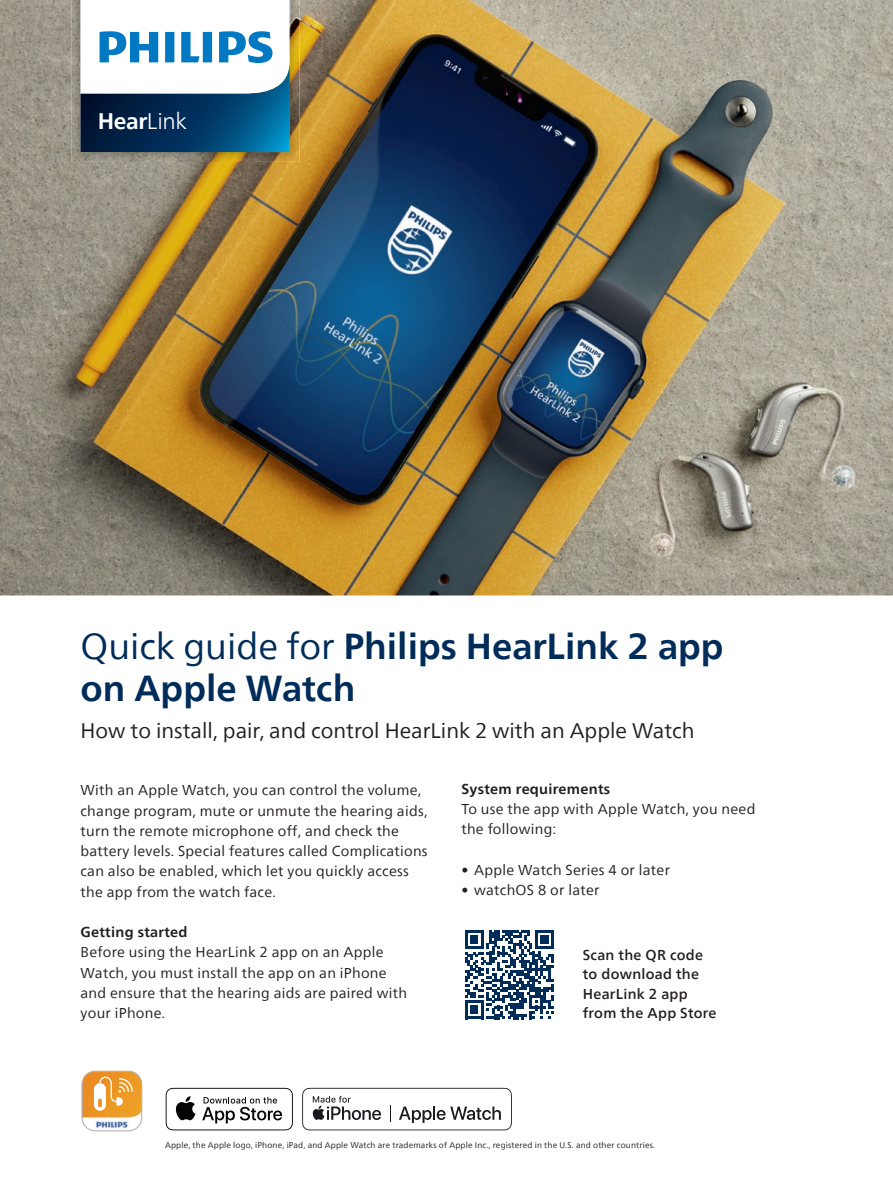
<style>
.page{position:relative;width:893px;height:1191px;background:#fff}
.page>*{position:absolute;margin:0;border:0;box-sizing:border-box;transform-origin:0 0}
.t1{font:700 36px/42px "Neue Frutiger World";color:#002c59}
.t2{font:700 22.5px "Neue Frutiger World";color:#fff}
.t3{font:21px "Neue Frutiger World";color:#231f20}
.t4{font:14.25px/20.2px "Neue Frutiger World";letter-spacing:.02em;color:#231f20}
.t5{font:500 14.25px/19.5px "Neue Frutiger World";letter-spacing:.02em;color:#231f20}
.t6{font:700 14.25px "Neue Frutiger World";letter-spacing:.02em;color:#231f20}
.t7{font:8.25px "Neue Frutiger World";letter-spacing:.02em;color:#231f20}
.s1{font-weight:300}
.s2{font-weight:400}
</style>
<div class="page">
<svg style="left:465px;top:930px;width:89px;height:89px"></svg>
<svg style="left:166px;top:1087px;width:127px;height:43px"></svg>
<svg style="left:302px;top:1087px;width:210px;height:43px"></svg>
<img style="left:0;top:0;width:893px;height:595px">
<img style="left:71px;top:0;width:46px;height:162px">
<img style="left:254px;top:0;width:46px;height:162px">
<img style="left:117px;top:152px;width:137px;height:10px">
<svg style="left:81px;top:0;width:209px;height:152px"></svg>
<svg style="left:82px;top:1070px;width:60px;height:61px"></svg>
<h2 class="t2" style="left:98px;top:101px;width:91px">Hear<span class="s1">Link</span></h2>
<h1 class="t1" style="left:81px;top:624px;width:644px"><span class="s2">Quick guide for</span> Philips HearLink 2 app on Apple Watch</h1>
<h3 class="t3" style="left:81px;top:714px;width:615px">How to install, pair, and control HearLink 2 with an Apple Watch</h3>
<p class="t4" style="left:81px;top:780px;width:349px">With an Apple Watch, you can control the volume, change program, mute or unmute the hearing aids, turn the remote microphone off, and check the battery levels. Special features called Complications can also be enabled, which let you quickly access the app from the watch face.</p>
<p class="t6" style="left:81px;top:919px;width:108px">Getting started</p>
<p class="t4" style="left:81px;top:942px;width:328px">Before using the HearLink 2 app on an Apple Watch, you must install the app on an iPhone and ensure that the hearing aids are paired with your iPhone.</p>
<p class="t6" style="left:461px;top:776px;width:150px">System requirements</p>
<p class="t4" style="left:461px;top:799px;width:296px">To use the app with Apple Watch, you need the following:</p>
<p class="t4" style="left:461px;top:860px;width:210px">• Apple Watch Series 4 or later</p>
<p class="t4" style="left:461px;top:880px;width:140px">• watchOS 8 or later</p>
<p class="t5" style="left:583px;top:944px;width:135px">Scan the QR code to download the<br>HearLink 2 app from the App Store</p>
<p class="t7" style="left:165px;top:1139px;width:492px">Apple, the Apple logo, iPhone, iPad, and Apple Watch are trademarks of Apple Inc., registered in the U.S. and other countries.</p>
</div>
